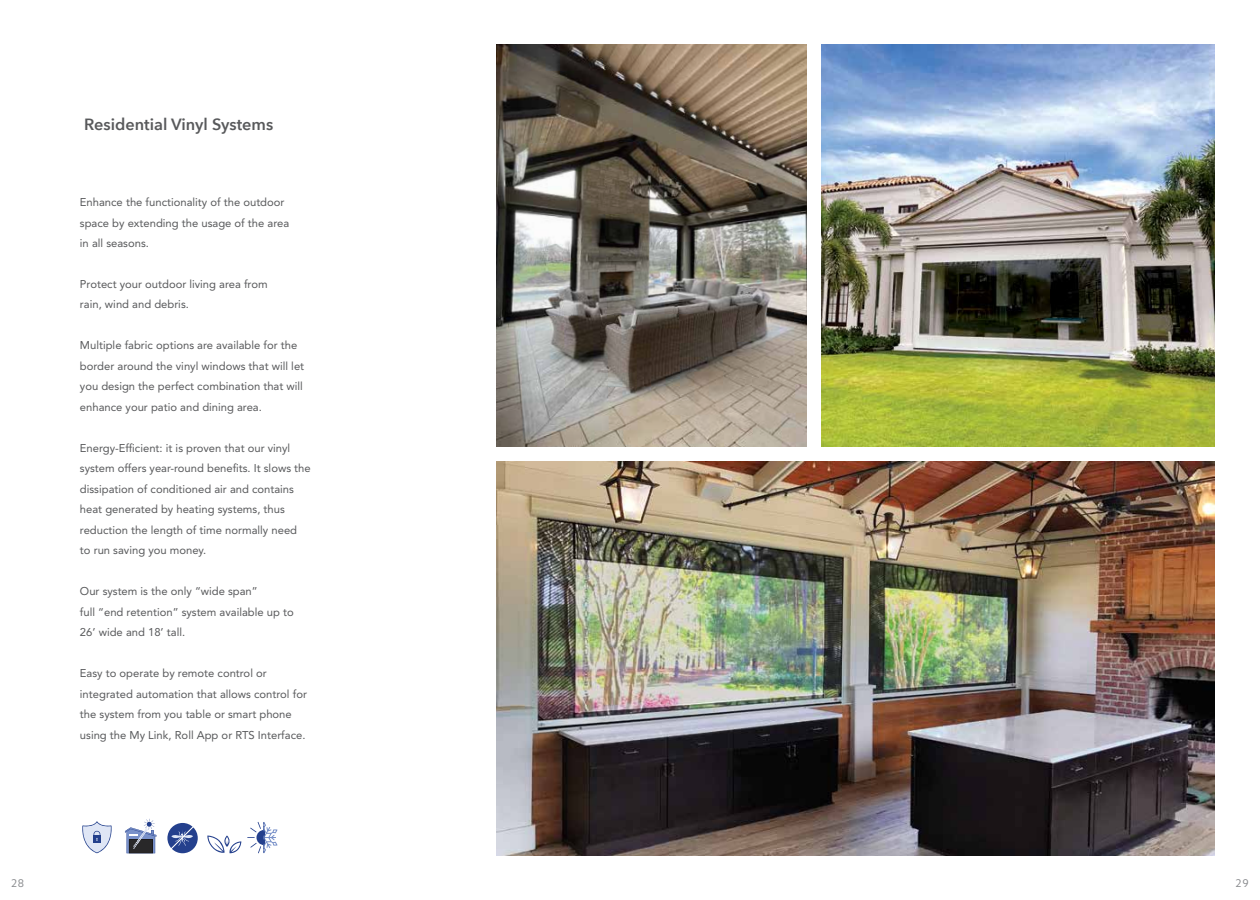
<style>
.page{position:relative;width:1260px;height:900px;background:#fff}
.page>*{position:absolute;margin:0;border:0;box-sizing:border-box;transform-origin:0 0}
.t1{font:600 16.25px "Avenir Next";color:#58595b}
.t2{font:11.25px/20.5px "Avenir LT Std";color:#58595b}
.t3{font:11.25px "Camphor Std";color:#888a8d}
</style>
<div class="page">
<svg style="left:247px;top:822px;width:31px;height:31px"></svg>
<hr style="left:264px;top:822px;width:1px;height:31px;background:#24408d">
<svg style="left:82px;top:821px;width:30px;height:32px"></svg>
<svg style="left:125px;top:819px;width:31px;height:34px"></svg>
<svg style="left:167px;top:823px;width:31px;height:30px"></svg>
<svg style="left:169px;top:824px;width:27px;height:27px"></svg>
<svg style="left:207px;top:835px;width:34px;height:18px"></svg>
<img style="left:821px;top:45px;width:394px;height:402px">
<img style="left:497px;top:462px;width:718px;height:393px">
<img style="left:497px;top:45px;width:310px;height:402px">
<p class="t3" style="left:11px;top:876px;width:15px">28</p>
<h1 class="t1" style="left:84px;top:118px;width:191px">Residential Vinyl Systems</h1>
<p class="t2" style="left:80px;top:193px;width:211px">Enhance the functionality of the outdoor space by extending the usage of the area in all seasons.</p>
<p class="t2" style="left:80px;top:275px;width:189px">Protect your outdoor living area from rain, wind and debris.</p>
<p class="t2" style="left:80px;top:336px;width:226px">Multiple fabric options are available for the border around the vinyl windows that will let you design the perfect combination that will enhance your patio and dining area.</p>
<p class="t2" style="left:80px;top:439px;width:232px">Energy-Efficient: it is proven that our vinyl system offers year-round benefits. It slows the dissipation of conditioned air and contains heat generated by heating systems, thus reduction the length of time normally need<br>to run saving you money.</p>
<p class="t2" style="left:80px;top:582px;width:215px">Our system is the only “wide span”<br>full “end retention” system available up to<br>26’ wide and 18’ tall.</p>
<p class="t2" style="left:80px;top:664px;width:229px">Easy to operate by remote control or integrated automation that allows control for the system from you table or smart phone using the My Link, Roll App or RTS Interface.</p>
<p class="t3" style="left:1236px;top:876px;width:15px">29</p>
</div>
